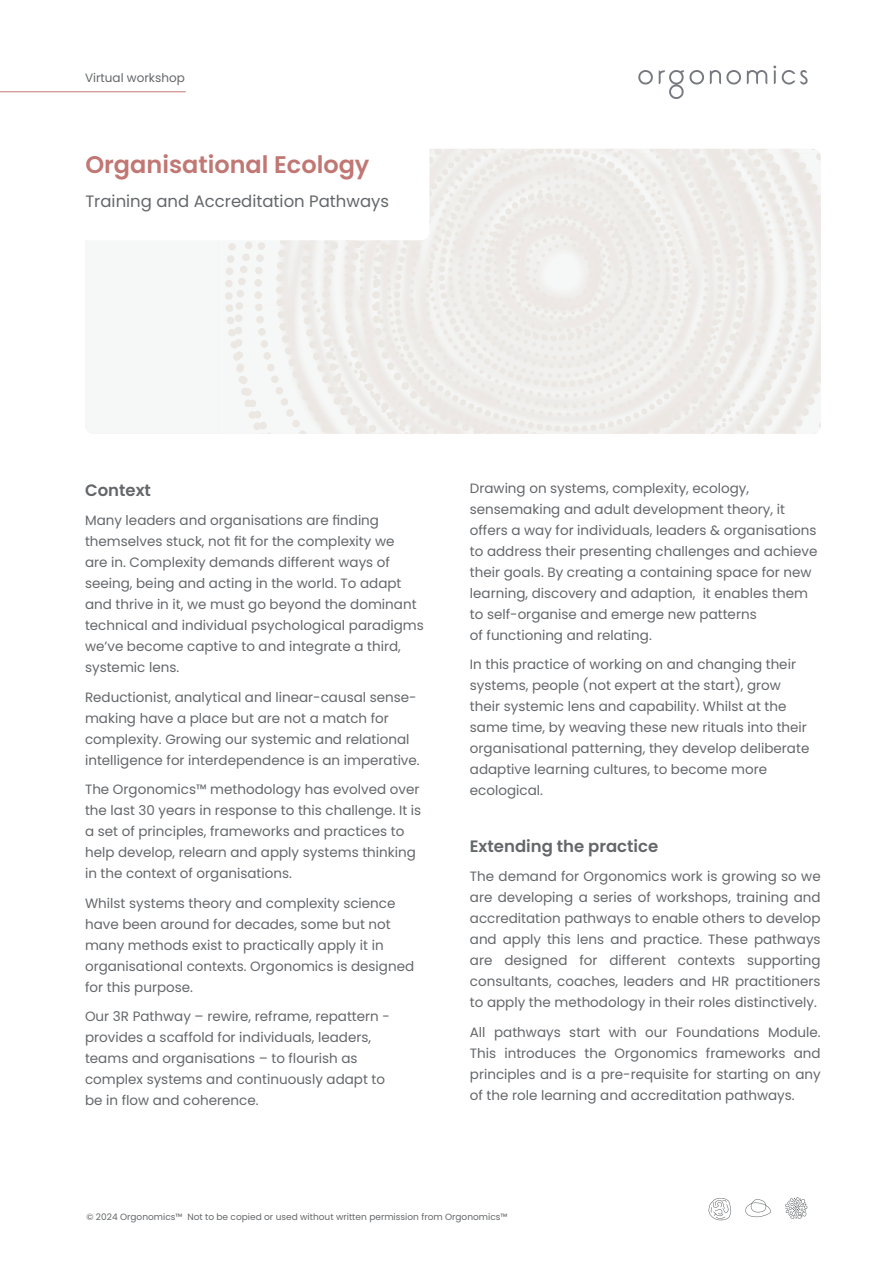
<style>
.page{position:relative;width:893px;height:1263px;background:#fff}
.page>*{position:absolute;margin:0;border:0;box-sizing:border-box;transform-origin:0 0}
.t1{font:600 24px "Poppins";color:#c17773}
.t2{font:16.5px "Poppins";color:#64676a}
.t3{font:600 16.5px "Poppins";color:#64676a}
.t4{font:13.5px/21px "Poppins";color:#64676a}
.t5{font:12px "Poppins";color:#64676a}
.t6{font:9px "Poppins";color:#64676a}
</style>
<div class="page">
<svg style="left:638px;top:70px;width:15px;height:15px"></svg>
<svg style="left:710px;top:70px;width:31px;height:15px"></svg>
<svg style="left:747px;top:70px;width:20px;height:14px"></svg>
<svg style="left:659px;top:70px;width:45px;height:29px"></svg>
<svg style="left:773px;top:66px;width:35px;height:19px"></svg>
<svg style="left:745px;top:1199px;width:26px;height:18px"></svg>
<svg style="left:785px;top:1197px;width:22px;height:22px"></svg>
<svg style="left:708px;top:1198px;width:23px;height:22px"></svg>
<hr style="left:0;top:91px;width:186px;height:1px;background:#c17773">
<svg style="left:235px;top:149px;width:586px;height:285px;fill:#efeeeb"></svg>
<div style="left:68px;top:128px;width:361px;height:112px;background:#fff;border-radius:9px"></div>
<p class="t5" style="left:85px;top:71px;width:101px">Virtual workshop</p>
<h1 class="t1" style="left:85px;top:151px;width:286px">Organisational Ecology</h1>
<p class="t2" style="left:85px;top:191px;width:305px">Training and Accreditation Pathways</p>
<p class="t3" style="left:85px;top:480px;width:67px">Context</p>
<p class="t4" style="left:85px;top:510px;width:340px">Many leaders and organisations are finding themselves stuck, not fit for the complexity we<br>are in. Complexity demands different ways of seeing, being and acting in the world. To adapt and thrive in it, we must go beyond the dominant technical and individual psychological paradigms we’ve become captive to and integrate a third, systemic lens.</p>
<p class="t4" style="left:85px;top:687px;width:336px">Reductionist, analytical and linear-causal sense&shy;making have a place but are not a match for complexity. Growing our systemic and relational intelligence for interdependence is an imperative.</p>
<p class="t4" style="left:85px;top:779px;width:338px">The Orgonomics™ methodology has evolved over the last 30 years in response to this challenge. It is a set of principles, frameworks and practices to help develop, relearn and apply systems thinking in the context of organisations.</p>
<p class="t4" style="left:85px;top:893px;width:331px">Whilst systems theory and complexity science have been around for decades, some but not many methods exist to practically apply it in organisational contexts. Orgonomics is designed for this purpose.</p>
<p class="t4" style="left:85px;top:1006px;width:306px">Our 3R Pathway – rewire, reframe, repattern - provides a scaffold for individuals, leaders, teams and organisations – to flourish as complex systems and continuously adapt to be in flow and coherence.</p>
<p class="t4" style="left:470px;top:477px;width:349px">Drawing on systems, complexity, ecology, sensemaking and adult development theory, it offers a way for individuals, leaders &amp; organisations to address their presenting challenges and achieve their goals. By creating a containing space for new learning, discovery and adaption, it enables them to self-organise and emerge new patterns<br>of functioning and relating.</p>
<p class="t4" style="left:470px;top:654px;width:341px">In this practice of working on and changing their systems, people (not expert at the start), grow their systemic lens and capability. Whilst at the same time, by weaving these new rituals into their organisational patterning, they develop deliberate adaptive learning cultures, to become more ecological.</p>
<p class="t3" style="left:470px;top:836px;width:190px">Extending the practice</p>
<p class="t4" style="left:470px;top:866px;width:352px;text-align:justify">The demand for Orgonomics work is growing so we are developing a series of workshops, training and accreditation pathways to enable others to develop and apply this lens and practice. These pathways are designed for different contexts supporting consultants, coaches, leaders and HR practitioners to apply the methodology in their roles distinctively.</p>
<p class="t4" style="left:470px;top:1021px;width:352px;text-align:justify">All pathways start with our Foundations Module.<br>This introduces the Orgonomics frameworks and principles and is a pre-requisite for starting on any of the role learning and accreditation pathways.</p>
<p class="t6" style="left:86px;top:1212px;width:423px">© 2024 Orgonomics™ Not to be copied or used without written permission from Orgonomics™</p>
</div>
